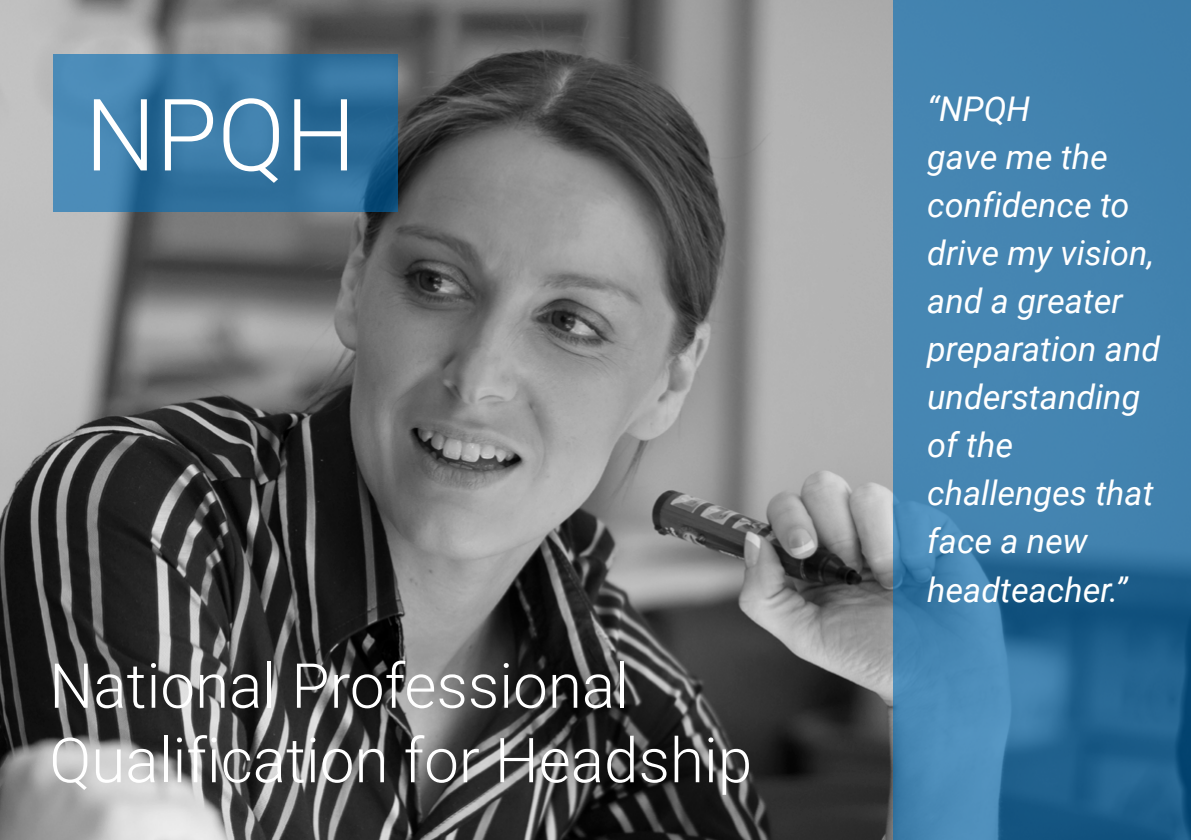
<style>
.page{position:relative;width:1191px;height:840px;background:#fff}
.page>*{position:absolute;margin:0;border:0;box-sizing:border-box;transform-origin:0 0}
.t1{font:300 100px "Roboto";color:#fff}
.t2{font:300 62px/74.4px "Roboto";color:#fff}
.t3{font:italic 34px/48px "Roboto";color:#fff}
</style>
<div class="page">
<img style="left:0;top:0;width:893px;height:839px">
<svg style="left:53px;top:54px;width:344px;height:157px"></svg>
<svg style="left:893px;top:0;width:298px;height:839px;fill:#4383af"></svg>
<h1 class="t1" style="left:85px;top:65px;width:273px">NPQH</h1>
<h2 class="t2" style="left:49px;top:645px;width:704px">National Professional<br>Qualification for Headship</h2>
<p class="t3" style="left:927px;top:83px;width:234px">“NPQH<br>gave me the confidence to drive my vision, and a greater preparation and understanding of the challenges that face a new headteacher.”</p>
</div>
